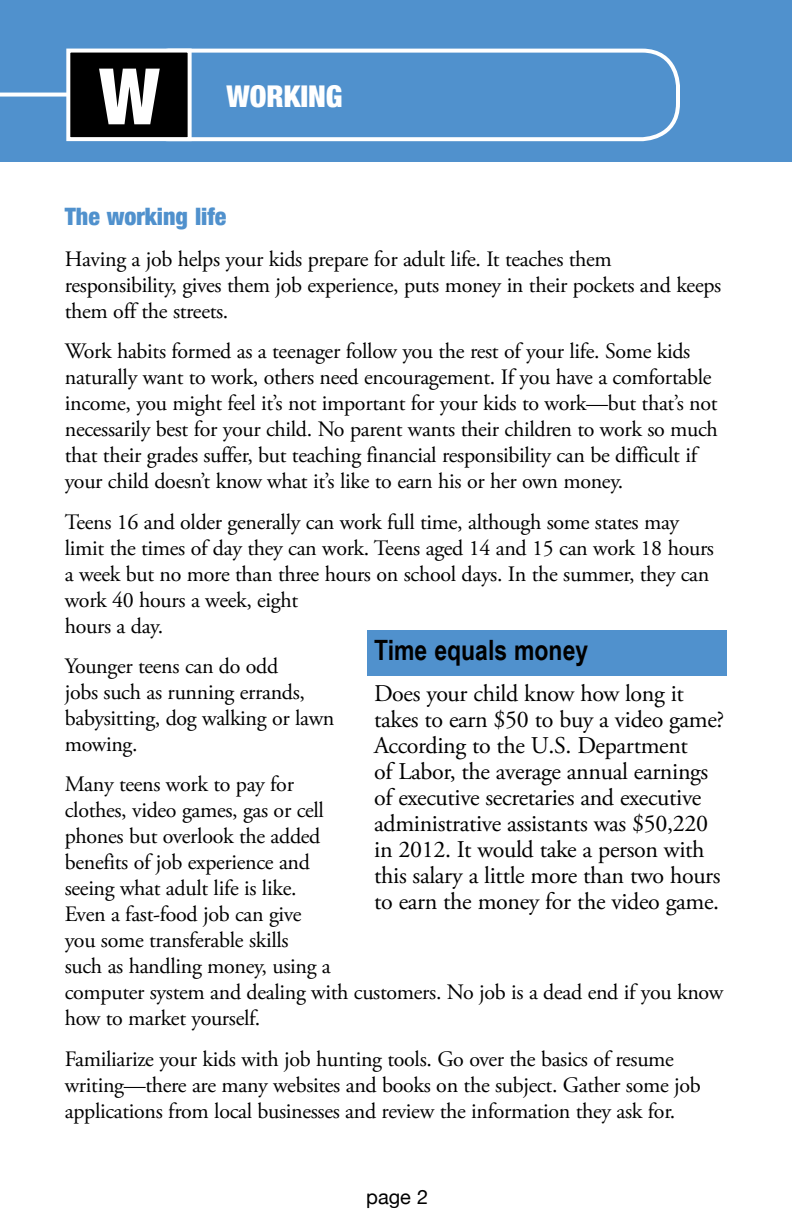
<style>
.page{position:relative;width:792px;height:1224px;background:#fff}
.page>*{position:absolute;margin:0;border:0;box-sizing:border-box;transform-origin:0 0}
.t1{font:900 condensed 78px "Helvetica Neue";color:#fff}
.t2{font:900 condensed 30px "Helvetica Neue";color:#fff}
.t3{font:700 28px "Arial Narrow";color:#000}
.t4{font:24px/26px "Adobe Garamond Pro";letter-spacing:-.015em;color:#000}
.t5{font:900 condensed 24px "Helvetica Neue";color:#5091cd}
.t6{font:22px/26px "Adobe Garamond Pro";letter-spacing:-.015em;color:#000}
.t7{font:20px "Helvetica Neue";color:#000}
</style>
<div class="page">
<div style="left:0;top:0;width:792px;height:162px;background:#5091cd"></div>
<div style="left:367px;top:630px;width:360px;height:46px;background:#5091cd"></div>
<div style="left:132px;top:49px;width:548px;height:92px;border:4px solid #fff;border-radius:36px"></div>
<div style="left:68px;top:51px;width:122px;height:88px;background:#000"></div>
<div style="left:66px;top:49px;width:126px;height:92px;border:4px solid #fff"></div>
<svg style="left:0;top:93px;width:68px;height:4px"></svg>
<h1 class="t1" style="left:99px;top:48px;width:62px">W</h1>
<h2 class="t2" style="left:226px;top:78px;width:118px">WORKING</h2>
<p class="t5" style="left:65px;top:202px;width:163px">The working life</p>
<p class="t6" style="left:65px;top:247px;width:658px">Having a job helps your kids prepare for adult life. It teaches them responsibility, gives them job experience, puts money in their pockets and keeps them off the streets.</p>
<p class="t6" style="left:65px;top:339px;width:655px">Work habits formed as a teenager follow you the rest of your life. Some kids naturally want to work, others need encouragement. If you have a comfortable income, you might feel it’s not important for your kids to work—but that’s not necessarily best for your child. No parent wants their children to work so much that their grades suffer, but teaching financial responsibility can be difficult if your child doesn’t know what it’s like to earn his or her own money.</p>
<p class="t6" style="left:65px;top:509px;width:651px">Teens 16 and older generally can work full time, although some states may limit the times of day they can work. Teens aged 14 and 15 can work 18 hours a week but no more than three hours on school days. In the summer, they can work 40 hours a week, eight<br>hours a day.</p>
<p class="t6" style="left:65px;top:654px;width:271px">Younger teens can do odd<br>jobs such as running errands, babysitting, dog walking or lawn mowing.</p>
<p class="t6" style="left:65px;top:772px;width:660px">Many teens work to pay for<br>clothes, video games, gas or cell<br>phones but overlook the added<br>benefits of job experience and<br>seeing what adult life is like.<br>Even a fast-food job can give<br>you some transferable skills<br>such as handling money, using a<br>computer system and dealing with customers. No job is a dead end if you know how to market yourself.</p>
<p class="t6" style="left:65px;top:1047px;width:637px">Familiarize your kids with job hunting tools. Go over the basics of resume writing—there are many websites and books on the subject. Gather some job applications from local businesses and review the information they ask for.</p>
<p class="t3" style="left:374px;top:629px;width:216px">Time equals money</p>
<p class="t4" style="left:374px;top:681px;width:352px">Does your child know how long it takes to earn $50 to buy a video game?<br>According to the U.S. Department<br>of Labor, the average annual earnings of executive secretaries and executive administrative assistants was $50,220 in 2012. It would take a person with this salary a little more than two hours to earn the money for the video game.</p>
<p class="t7" style="left:366px;top:1185px;width:64px">page 2</p>
</div>
